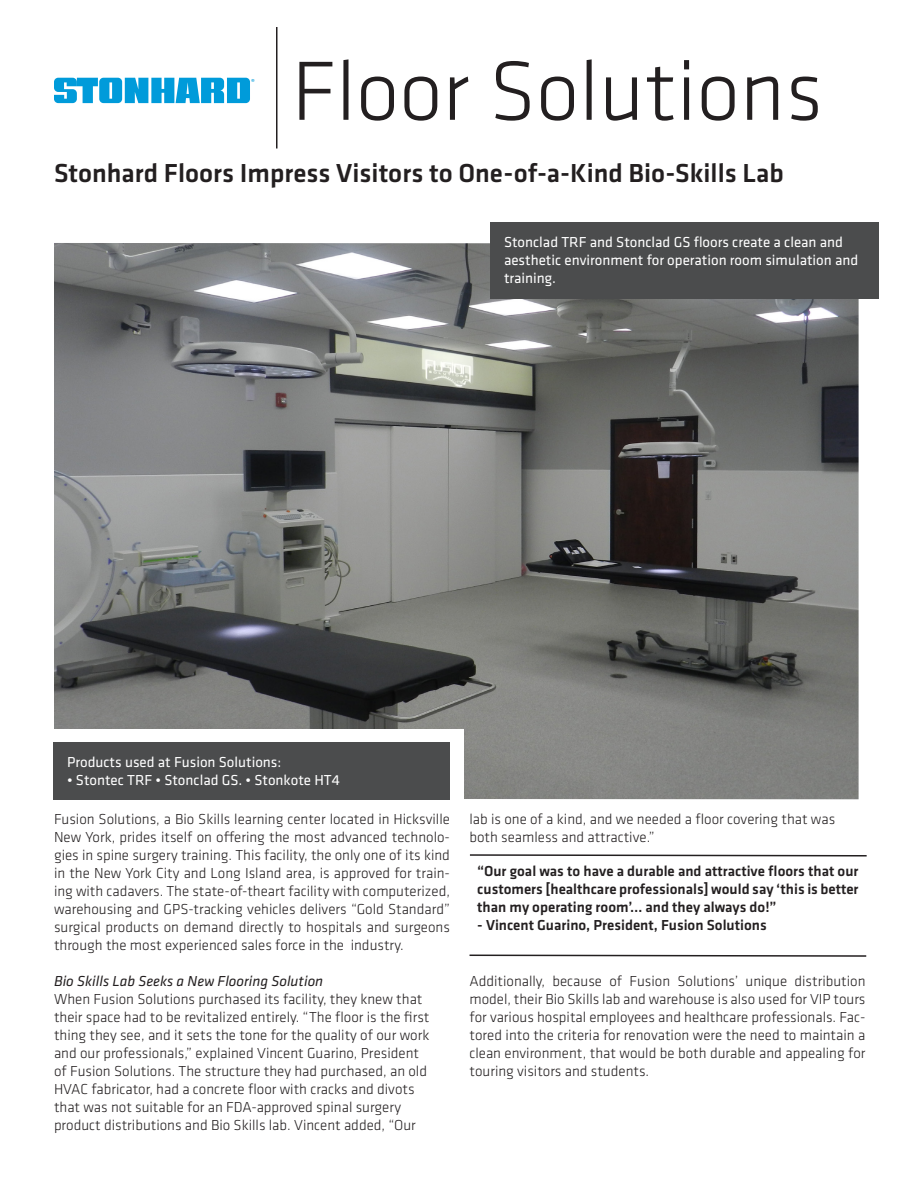
<style>
.page{position:relative;width:918px;height:1188px;background:#fff}
.page>*{position:absolute;margin:0;border:0;box-sizing:border-box;transform-origin:0 0}
.t1{font:300 87px "Klavika";color:#231f20}
.t2{font:500 27px "Klavika";color:#231f20}
.t3{font:300 15px/18px "Klavika";color:#231f20;text-align:justify}
.t4{font:500 15px/18px "Klavika";color:#231f20;text-align:justify}
.t5{font:15px/18px "Klavika";color:#fff}
.t6{font:italic 15px "Klavika";color:#231f20}
.t7{font:8.85px "Myriad Pro";color:#009bda}
</style>
<div class="page">
<hr style="left:276px;top:27px;width:2px;height:121px;background:#231f20">
<img style="left:54px;top:243px;width:805px;height:556px">
<div style="left:491px;top:223px;width:388px;height:76px;background:#4b4c4d"></div>
<div style="left:48px;top:729px;width:416px;height:73px;background:#fff"></div>
<div style="left:54px;top:742px;width:396px;height:57px;background:#4b4c4d"></div>
<svg style="left:469px;top:854px;width:398px;height:3px"></svg>
<svg style="left:469px;top:954px;width:398px;height:3px"></svg>
<svg style="left:54px;top:78px;width:196px;height:25px;background:#32aee1"></svg>
<p class="t7" style="left:251px;top:76px;width:5px">®</p>
<p class="t1" style="left:292px;top:39px;width:533px">Floor Solutions</p>
<p class="t2" style="left:54px;top:155px;width:731px">Stonhard Floors Impress Visitors to One-of-a-Kind Bio-Skills Lab</p>
<p class="t5" style="left:504px;top:233px;width:356px">Stonclad TRF and Stonclad GS floors create a clean and aesthetic environment for operation room simulation and training.</p>
<p class="t5" style="left:67px;top:752px;width:216px">Products used at Fusion Solutions:</p>
<p class="t5" style="left:67px;top:770px;width:274px">• Stontec TRF • Stonclad GS. • Stonkote HT4</p>
<p class="t3" style="left:54px;top:809px;width:398px">Fusion Solutions, a Bio Skills learning center located in Hicksville New York, prides itself on offering the most advanced technolo&shy;gies in spine surgery training. This facility, the only one of its kind in the New York City and Long Island area, is approved for train&shy;ing with cadavers. The state-of-theart facility with computerized, warehousing and GPS-tracking vehicles delivers “Gold Standard” surgical products on demand directly to hospitals and surgeons through the most experienced sales force in the industry.</p>
<p class="t6" style="left:54px;top:971px;width:271px">Bio Skills Lab Seeks a New Flooring Solution</p>
<p class="t3" style="left:54px;top:989px;width:370px">When Fusion Solutions purchased its facility, they knew that</p>
<p class="t3" style="left:54px;top:1007px;width:377px">their space had to be revitalized entirely. “The floor is the first</p>
<p class="t3" style="left:54px;top:1025px;width:377px">thing they see, and it sets the tone for the quality of our work</p>
<p class="t3" style="left:54px;top:1043px;width:367px">and our professionals,” explained Vincent Guarino, President</p>
<p class="t3" style="left:54px;top:1061px;width:375px">of Fusion Solutions. The structure they had purchased, an old</p>
<p class="t3" style="left:54px;top:1079px;width:362px">HVAC fabricator, had a concrete floor with cracks and divots</p>
<p class="t3" style="left:54px;top:1097px;width:349px">that was not suitable for an FDA-approved spinal surgery</p>
<p class="t3" style="left:54px;top:1115px;width:363px">product distributions and Bio Skills lab. Vincent added, “Our</p>
<p class="t3" style="left:470px;top:809px;width:367px">lab is one of a kind, and we needed a floor covering that was</p>
<p class="t3" style="left:470px;top:827px;width:187px">both seamless and attractive.”</p>
<p class="t4" style="left:477px;top:862px;width:383px">“Our goal was to have a durable and attractive floors that our customers [healthcare professionals] would say ‘this is better than my operating room’… and they always do!”</p>
<p class="t4" style="left:477px;top:916px;width:291px">- Vincent Guarino, President, Fusion Solutions</p>
<p class="t3" style="left:470px;top:971px;width:397px">Additionally, because of Fusion Solutions’ unique distribution model, their Bio Skills lab and warehouse is also used for VIP tours for various hospital employees and healthcare professionals. Fac&shy;tored into the criteria for renovation were the need to maintain a clean environment, that would be both durable and appealing for touring visitors and students.</p>
</div>
